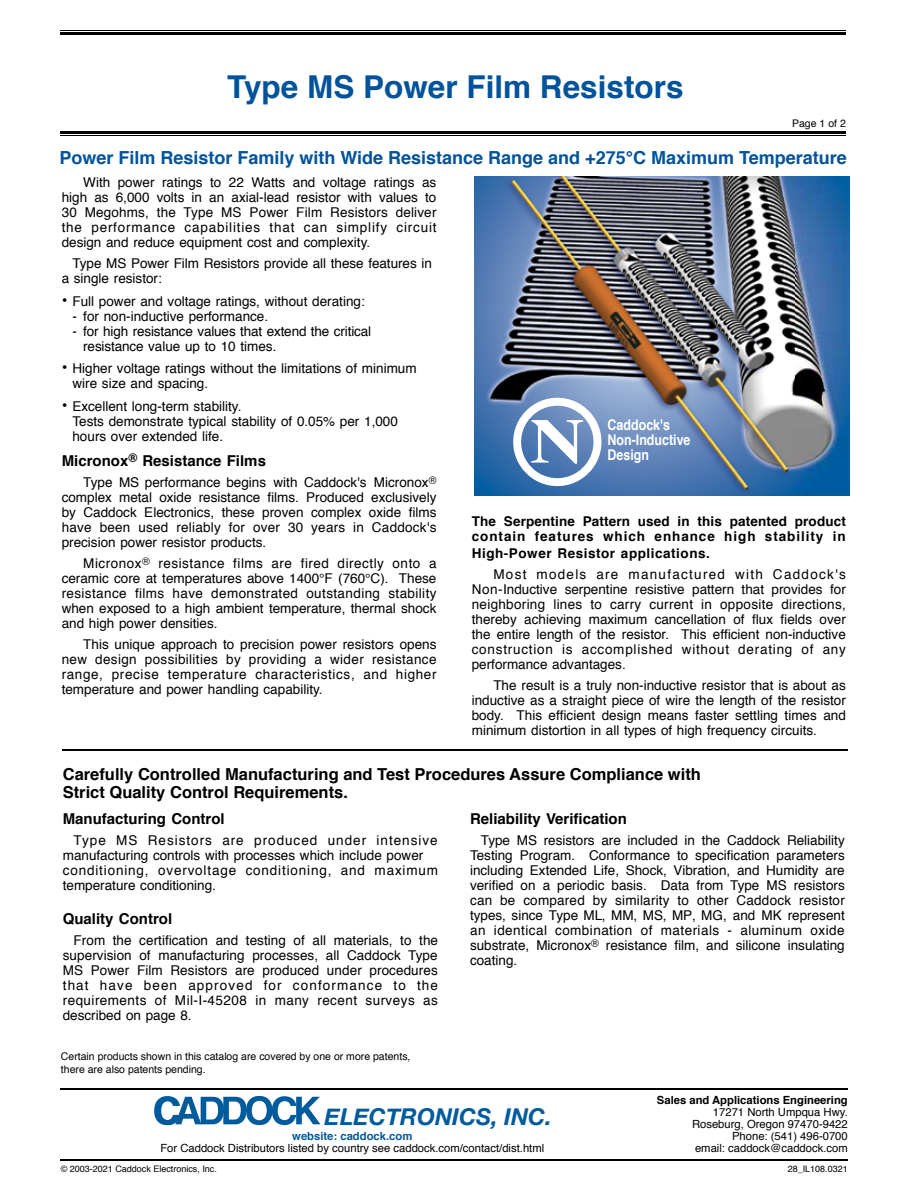
<style>
.page{position:relative;width:918px;height:1188px;background:#fff}
.page>*{position:absolute;margin:0;border:0;box-sizing:border-box;transform-origin:0 0}
.t1{font:700 62.85px "Times";color:#fff;scale:1.2 1}
.t2{font:700 31.5px "Helvetica";color:#00539b}
.t3{font:italic 700 23.25px "Helvetica Neue";color:#005b9d}
.t4{font:700 18px "Helvetica";color:#00539b}
.t5{font:700 16.5px/18px "Helvetica";color:#000}
.t6{font:700 15px "Helvetica";color:#000}
.t7{font:700 14.85px/14.9px "Helvetica";color:#fff;scale:.84 1}
.t8{font:13.5px/15px "Helvetica";color:#000;text-align:justify}
.t9{font:13.5px/15px "Helvetica";letter-spacing:.06em;color:#000}
.t10{font:700 13.5px/15px "Helvetica";letter-spacing:.01em;color:#000}
.t11{font:700 13.5px "Helvetica";letter-spacing:.04em;color:#000}
.t12{font:11.25px/12px "Helvetica";color:#000;text-align:right}
.t13{font:700 11.25px "Helvetica";color:#000}
.t14{font:700 11.25px "Helvetica";color:#005b9d}
.t15{font:10.5px/12.6px "Helvetica";color:#000}
.t16{font:9px "Helvetica";color:#000}
.s1{font-weight:700;font-size:16.5px}
</style>
<div class="page">
<hr style="left:61px;top:30px;width:785px;height:1px;background:#000">
<hr style="left:61px;top:32px;width:785px;height:2px;background:#000">
<hr style="left:61px;top:131px;width:785px;height:2px;background:#000">
<hr style="left:61px;top:135px;width:785px;height:1px;background:#000">
<hr style="left:61px;top:1159px;width:787px;height:2px;background:#000">
<hr style="left:61px;top:1089px;width:787px;height:1px;background:#000">
<svg style="left:154px;top:1096px;width:166px;height:29px"></svg>
<img style="left:475px;top:177px;width:374px;height:319px">
<hr style="left:62px;top:749px;width:786px;height:2px;background:#000">
<div style="left:513px;top:398px;width:88px;height:88px;border:8px solid #fff;border-radius:50%"></div>
<h2 class="t2" style="left:227px;top:62px;width:458px">Type MS Power Film Resistors</h2>
<p class="t15" style="left:792px;top:117px;width:55px">Page 1 of 2</p>
<h3 class="t4" style="left:59px;top:144px;width:789px">Power Film Resistor Family with Wide Resistance Range and +275°C Maximum Temperature</h3>
<p class="t8" style="left:62px;top:176px;width:376px;text-indent:22px">With power ratings to 22 Watts and voltage ratings as high as 6,000 volts in an axial-lead resistor with values to 30 Megohms, the Type MS Power Film Resistors deliver the performance capabilities that can simplify circuit design and reduce equipment cost and complexity.</p>
<p class="t8" style="left:62px;top:257px;width:372px;text-indent:11px">Type MS Power Film Resistors provide all these features in a single resistor:</p>
<p class="t8" style="left:62px;top:294px;width:305px"><span class="s1">•</span> Full power and voltage ratings, without derating:</p>
<p class="t8" style="left:72px;top:309px;width:197px">- for non-inductive performance.</p>
<p class="t8" style="left:83px;top:324px;width:289px;text-indent:-11px">- for high resistance values that extend the critical resistance value up to 10 times.</p>
<p class="t8" style="left:72px;top:362px;width:346px;text-indent:-11px"><span class="s1">•</span> Higher voltage ratings without the limitations of minimum wire size and spacing.</p>
<p class="t8" style="left:72px;top:399px;width:327px;text-align:left;text-indent:-11px"><span class="s1">•</span> Excellent long-term stability.<br>Tests demonstrate typical stability of 0.05% per 1,000 hours over extended life.</p>
<p class="t6" style="left:62px;top:449px;width:206px">Micronox<sup>®</sup> Resistance Films</p>
<p class="t8" style="left:62px;top:476px;width:376px;text-indent:22px">Type MS performance begins with Caddock's Micronox<sup>® </sup>complex metal oxide resistance films. Produced exclusively by Caddock Electronics, these proven complex oxide films have been used reliably for over 30 years in Caddock's precision power resistor products.</p>
<p class="t8" style="left:62px;top:557px;width:376px;text-indent:22px">Micronox<sup>®</sup> resistance films are fired directly onto a ceramic core at temperatures above 1400°F (760°C). These resistance films have demonstrated outstanding stability when exposed to a high ambient temperature, thermal shock and high power densities.</p>
<p class="t8" style="left:62px;top:638px;width:376px;text-indent:22px">This unique approach to precision power resistors opens new design possibilities by providing a wider resistance range, precise temperature characteristics, and higher temperature and power handling capability.</p>
<h1 class="t1" style="left:530px;top:381px;width:47px">N</h1>
<p class="t7" style="left:608px;top:417px;width:100px">Caddock's<br>Non-Inductive<br>Design</p>
<p class="t10" style="left:472px;top:514px;width:376px">The Serpentine Pattern used in this patented product contain features which enhance high stability in</p>
<p class="t11" style="left:472px;top:542px;width:240px">High-Power Resistor applications.</p>
<p class="t8" style="left:472px;top:567px;width:376px;text-indent:22px">Most models are manufactured with Caddock's Non-Inductive serpentine resistive pattern that provides for neighboring lines to carry current in opposite directions, thereby achieving maximum cancellation of flux fields over the entire length of the resistor. This efficient non-inductive construction is accomplished without derating of any performance advantages.</p>
<p class="t8" style="left:472px;top:678px;width:376px;text-indent:22px">The result is a truly non-inductive resistor that is about as inductive as a straight piece of wire the length of the resistor body. This efficient design means faster settling times and minimum distortion in all types of high frequency circuits.</p>
<p class="t5" style="left:63px;top:766px;width:640px">Carefully Controlled Manufacturing and Test Procedures Assure Compliance with<br>Strict Quality Control Requirements.</p>
<p class="t6" style="left:63px;top:806px;width:163px">Manufacturing Control</p>
<p class="t9" style="left:63px;top:833px;width:377px;text-indent:11px">Type MS Resistors are produced under intensive manufacturing controls with processes which include power conditioning, overvoltage conditioning, and maximum temperature conditioning.</p>
<p class="t6" style="left:63px;top:907px;width:111px">Quality Control</p>
<p class="t8" style="left:63px;top:933px;width:377px;text-indent:11px">From the certification and testing of all materials, to the su per vi sion of manufacturing processes, all Caddock Type MS Power Film Resistors are produced under pro ce dures that have been approved for conformance to the requirements of Mil-I-45208 in many recent surveys as described on page 8.</p>
<p class="t15" style="left:61px;top:1051px;width:351px">Certain products shown in this catalog are covered by one or more patents, there are also patents pending.</p>
<p class="t6" style="left:470px;top:807px;width:158px">Reliability Verification</p>
<p class="t8" style="left:470px;top:833px;width:376px;text-indent:11px">Type MS resistors are included in the Caddock Reliability Testing Program. Conformance to specification parameters including Extended Life, Shock, Vibration, and Humidity are verified on a periodic basis. Data from Type MS resistors can be compared by similarity to other Caddock resistor types, since Type ML, MM, MS, MP, MG, and MK represent an identical combination of materials - aluminum oxide substrate, Micronox<sup>®</sup> resistance film, and silicone insulating coating.</p>
<h3 class="t3" style="left:325px;top:1102px;width:229px">ELECTRONICS, INC.</h3>
<p class="t14" style="left:292px;top:1127px;width:122px">website: caddock.com</p>
<p class="t12" style="left:160px;top:1143px;width:385px">For Caddock Distributors listed by country see caddock.com/contact/dist.html</p>
<p class="t16" style="left:61px;top:1162px;width:158px">© 2003-2021 Caddock Electronics, Inc.</p>
<p class="t13" style="left:657px;top:1091px;width:192px">Sales and Applications Engineering</p>
<p class="t12" style="left:692px;top:1107px;width:157px">17271 North Umpqua Hwy.<br>Roseburg, Oregon 97470-9422<br>Phone: (541) 496-0700<br>email: caddock@caddock.com</p>
<p class="t16" style="left:788px;top:1162px;width:62px">28_IL108.0321</p>
</div>
